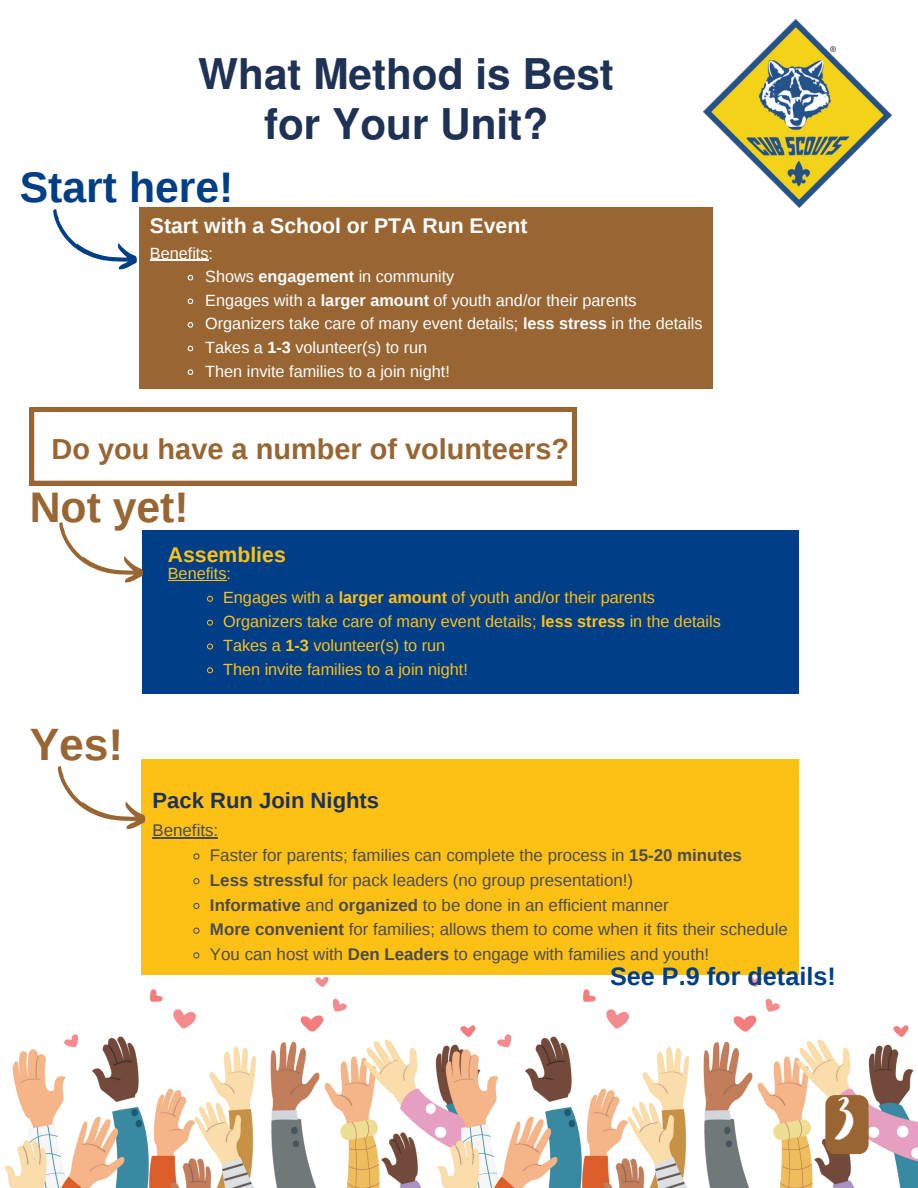
<style>
.page{position:relative;width:918px;height:1188px;background:#fff}
.page>*{position:absolute;margin:0;border:0;box-sizing:border-box;transform-origin:0 0}
.t1{font:47.4px "Aloja Extended";color:#fff}
.t2{font:700 44.4px "Liberation Sans";color:#963}
.t3{font:700 42.75px "Liberation Sans";color:#003f87}
.t4{font:700 42.75px "Liberation Sans";color:#963}
.t5{font:700 42.3px/50.7px "Ouhod";color:#1e3256;text-align:center}
.t6{font:700 28.95px "Liberation Sans";color:#963}
.t7{font:700 25.2px "Liberation Sans";color:#003f87}
.t8{font:700 22.05px "Liberation Sans";color:#1e3256}
.t9{font:700 21.3px "Liberation Sans";color:#fff}
.t10{font:700 21.3px "Liberation Sans";color:#fdc116}
.t11{font:16.95px/24.8px "Liberation Sans";color:#4b4b4b}
.t12{font:16.2px/23.7px "Liberation Sans";color:#fff}
.t13{font:16.2px/23.9px "Liberation Sans";color:#fdc116}
.s1{font-weight:700}
</style>
<div class="page">
<img style="left:704px;top:20px;width:188px;height:188px">
<div style="left:142px;top:530px;width:657px;height:163px;background:#003f87"></div>
<div style="left:140px;top:208px;width:572px;height:181px;background:#963"></div>
<svg style="left:187px;top:274px;width:7px;height:7px"></svg>
<svg style="left:187px;top:298px;width:7px;height:7px"></svg>
<svg style="left:187px;top:322px;width:7px;height:6px"></svg>
<svg style="left:187px;top:345px;width:7px;height:7px"></svg>
<svg style="left:187px;top:369px;width:7px;height:6px"></svg>
<hr style="left:150px;top:260px;width:59px;height:1px;background:#fff">
<svg style="left:59px;top:522px;width:84px;height:61px"></svg>
<div style="left:141px;top:759px;width:658px;height:216px;background:#fdc116"></div>
<svg style="left:193px;top:853px;width:7px;height:7px"></svg>
<svg style="left:193px;top:878px;width:7px;height:7px"></svg>
<svg style="left:193px;top:902px;width:7px;height:7px"></svg>
<svg style="left:193px;top:927px;width:7px;height:7px"></svg>
<svg style="left:193px;top:952px;width:7px;height:7px"></svg>
<hr style="left:153px;top:837px;width:65px;height:1px;background:#4b4b4b">
<svg style="left:57px;top:766px;width:89px;height:63px"></svg>
<svg style="left:30px;top:408px;width:546px;height:77px"></svg>
<img style="left:4px;top:978px;width:433px;height:210px">
<img style="left:437px;top:978px;width:481px;height:210px">
<div style="left:825px;top:1095px;width:44px;height:59px;background:#963;border-radius:10px"></div>
<svg style="left:207px;top:595px;width:6px;height:7px"></svg>
<svg style="left:207px;top:619px;width:6px;height:7px"></svg>
<svg style="left:207px;top:643px;width:6px;height:7px"></svg>
<svg style="left:207px;top:667px;width:6px;height:7px"></svg>
<hr style="left:168px;top:580px;width:59px;height:1px;background:#fdc116">
<svg style="left:53px;top:208px;width:87px;height:70px"></svg>
<h3 class="t5" style="left:198px;top:48px;width:417px">What Method is Best for Your Unit?</h3>
<h3 class="t3" style="left:20px;top:164px;width:215px">Start here!</h3>
<p class="t9" style="left:150px;top:214px;width:379px">Start with a School or PTA Run Event</p>
<p class="t12" style="left:205px;top:265px;width:499px">Shows <span class="s1">engagement</span> in community<br>Engages with a <span class="s1">larger amount</span> of youth and/or their parents Organizers take care of many event details; <span class="s1">less stress</span> in the details Takes a <span class="s1">1-3</span> volunteer(s) to run<br>Then invite families to a join night!</p>
<p class="t12" style="left:150px;top:241px;width:65px">Benefits:</p>
<h3 class="t6" style="left:51px;top:432px;width:519px">Do you have a number of volunteers?</h3>
<h3 class="t4" style="left:30px;top:484px;width:161px">Not yet!</h3>
<h2 class="t2" style="left:30px;top:720px;width:95px">Yes!</h2>
<p class="t10" style="left:168px;top:542px;width:120px">Assemblies</p>
<p class="t13" style="left:223px;top:586px;width:499px">Engages with a <span class="s1">larger amount</span> of youth and/or their parents Organizers take care of many event details; <span class="s1">less stress</span> in the details Takes a <span class="s1">1-3</span> volunteer(s) to run<br>Then invite families to a join night!</p>
<p class="t13" style="left:168px;top:562px;width:65px">Benefits:</p>
<h3 class="t8" style="left:153px;top:788px;width:228px">Pack Run Join Nights</h3>
<p class="t11" style="left:210px;top:843px;width:579px">Faster for parents; families can complete the process in <span class="s1">15-20 minutes<br>Less stressful</span> for pack leaders (no group presentation!)<br><span class="s1">Informative</span> and <span class="s1">organized</span> to be done in an efficient manner<br><span class="s1">More convenient</span> for families; allows them to come when it fits their schedule You can host with <span class="s1">Den Leaders</span> to engage with families and youth!</p>
<p class="t11" style="left:153px;top:818px;width:67px">Benefits:</p>
<h3 class="t7" style="left:610px;top:963px;width:227px">See P.9 for details!</h3>
<h1 class="t1" style="left:835px;top:1100px;width:26px">3</h1>
</div>
